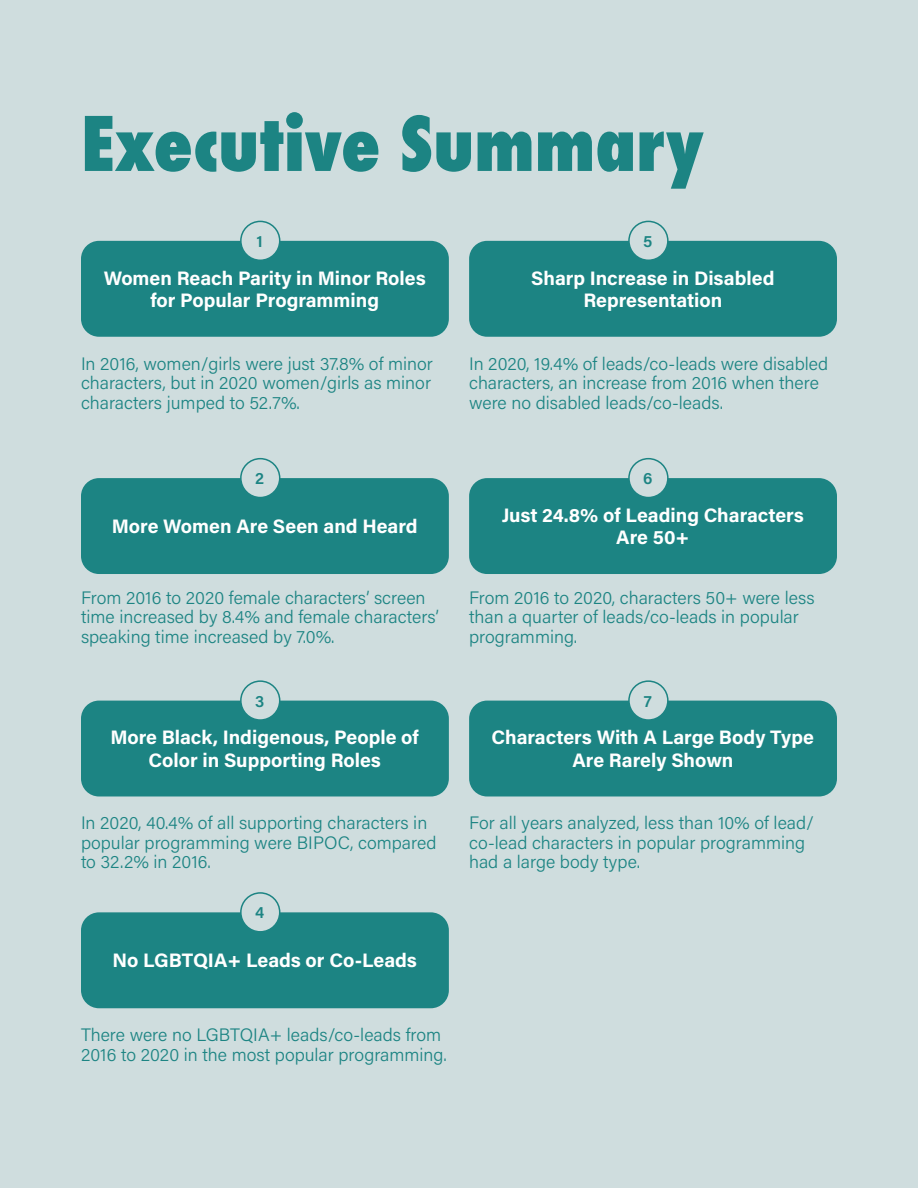
<style>
.page{position:relative;width:918px;height:1188px;background:#cfddde}
.page>*{position:absolute;margin:0;border:0;box-sizing:border-box;transform-origin:0 0}
.t1{font:800 82.5px "Futura PT Cond";color:#1c8483}
.t2{font:700 19.5px/22.4px "Acumin Pro";color:#fff;text-align:center}
.Body_copy{font:300 18px/19.5px "Acumin Pro";color:#1c8483}
.t3{font:600 16.5px "Acumin Pro";color:#1c8483}
</style>
<div class="page">
<div style="left:81px;top:241px;width:368px;height:96px;background:#1c8483;border-radius:18px"></div>
<div style="left:469px;top:241px;width:368px;height:96px;background:#1c8483;border-radius:18px"></div>
<div style="left:81px;top:478px;width:368px;height:96px;background:#1c8483;border-radius:18px"></div>
<div style="left:469px;top:478px;width:368px;height:96px;background:#1c8483;border-radius:18px"></div>
<div style="left:81px;top:701px;width:368px;height:95px;background:#1c8483;border-radius:18px"></div>
<div style="left:469px;top:701px;width:368px;height:95px;background:#1c8483;border-radius:18px"></div>
<div style="left:81px;top:912px;width:368px;height:96px;background:#1c8483;border-radius:18px"></div>
<div style="left:241px;top:221px;width:39px;height:39px;background:#cfddde;border-radius:50%"></div>
<div style="left:240px;top:221px;width:40px;height:40px;border:2px solid #1c8483;border-radius:50%"></div>
<div style="left:629px;top:221px;width:39px;height:39px;background:#cfddde;border-radius:50%"></div>
<div style="left:628px;top:221px;width:41px;height:40px;border:2px solid #1c8483;border-radius:50%"></div>
<div style="left:241px;top:459px;width:39px;height:39px;background:#cfddde;border-radius:50%"></div>
<div style="left:240px;top:458px;width:40px;height:40px;border:2px solid #1c8483;border-radius:50%"></div>
<div style="left:629px;top:459px;width:39px;height:39px;background:#cfddde;border-radius:50%"></div>
<div style="left:628px;top:458px;width:41px;height:40px;border:2px solid #1c8483;border-radius:50%"></div>
<div style="left:241px;top:681px;width:39px;height:39px;background:#cfddde;border-radius:50%"></div>
<div style="left:240px;top:680px;width:40px;height:41px;border:2px solid #1c8483;border-radius:50%"></div>
<div style="left:629px;top:681px;width:39px;height:39px;background:#cfddde;border-radius:50%"></div>
<div style="left:628px;top:680px;width:41px;height:41px;border:2px solid #1c8483;border-radius:50%"></div>
<div style="left:241px;top:893px;width:39px;height:39px;background:#cfddde;border-radius:50%"></div>
<div style="left:240px;top:892px;width:40px;height:41px;border:2px solid #1c8483;border-radius:50%"></div>
<p class="t1" style="left:81px;top:95px;width:624px">Executive Summary</p>
<p class="t3" style="left:256px;top:230px;width:8px">1</p>
<p class="t3" style="left:643px;top:230px;width:11px">5</p>
<p class="t2" style="left:104px;top:266px;width:324px">Women Reach Parity in Minor Roles for Popular Programming</p>
<p class="t2" style="left:531px;top:266px;width:245px">Sharp Increase in Disabled<br>Representation</p>
<p class="Body_copy" style="left:81px;top:353px;width:353px;text-align:justify">In 2016, women/girls were just 37.8% of minor characters, but in 2020 women/girls as minor characters jumped to 52.7%.</p>
<p class="Body_copy" style="left:469px;top:353px;width:361px">In 2020, 19.4% of leads/co-leads were disabled characters, an increase from 2016 when there were no disabled leads/co-leads.</p>
<p class="t3" style="left:255px;top:467px;width:10px">2</p>
<p class="t3" style="left:643px;top:467px;width:11px">6</p>
<p class="t2" style="left:112px;top:514px;width:307px">More Women Are Seen and Heard</p>
<p class="t2" style="left:502px;top:503px;width:304px">Just 24.8% of Leading Characters</p>
<p class="t2" style="left:616px;top:526px;width:75px">Are 50+</p>
<p class="Body_copy" style="left:81px;top:587px;width:360px">From 2016 to 2020 female characters’ screen time increased by 8.4% and female characters’ speaking time increased by 7.0%.</p>
<p class="Body_copy" style="left:469px;top:587px;width:347px">From 2016 to 2020, characters 50+ were less than a quarter of leads/co-leads in popular programming.</p>
<p class="t3" style="left:255px;top:689px;width:11px">3</p>
<p class="t3" style="left:644px;top:689px;width:10px">7</p>
<p class="t2" style="left:110px;top:726px;width:310px">More Black, Indigenous, People of<br>Color in Supporting Roles</p>
<p class="t2" style="left:492px;top:726px;width:324px">Characters With A Large Body Type<br>Are Rarely Shown</p>
<p class="Body_copy" style="left:81px;top:812px;width:357px">In 2020, 40.4% of all supporting characters in popular programming were BIPOC, compared to 32.2% in 2016.</p>
<p class="Body_copy" style="left:469px;top:812px;width:347px">For all years analyzed, less than 10% of lead/ co-lead characters in popular programming had a large body type.</p>
<p class="t3" style="left:255px;top:901px;width:11px">4</p>
<p class="t2" style="left:113px;top:949px;width:306px">No LGBTQIA+ Leads or Co-Leads</p>
<p class="Body_copy" style="left:81px;top:1024px;width:367px">There were no LGBTQIA+ leads/co-leads from<br>2016 to 2020 in the most popular programming.</p>
</div>
